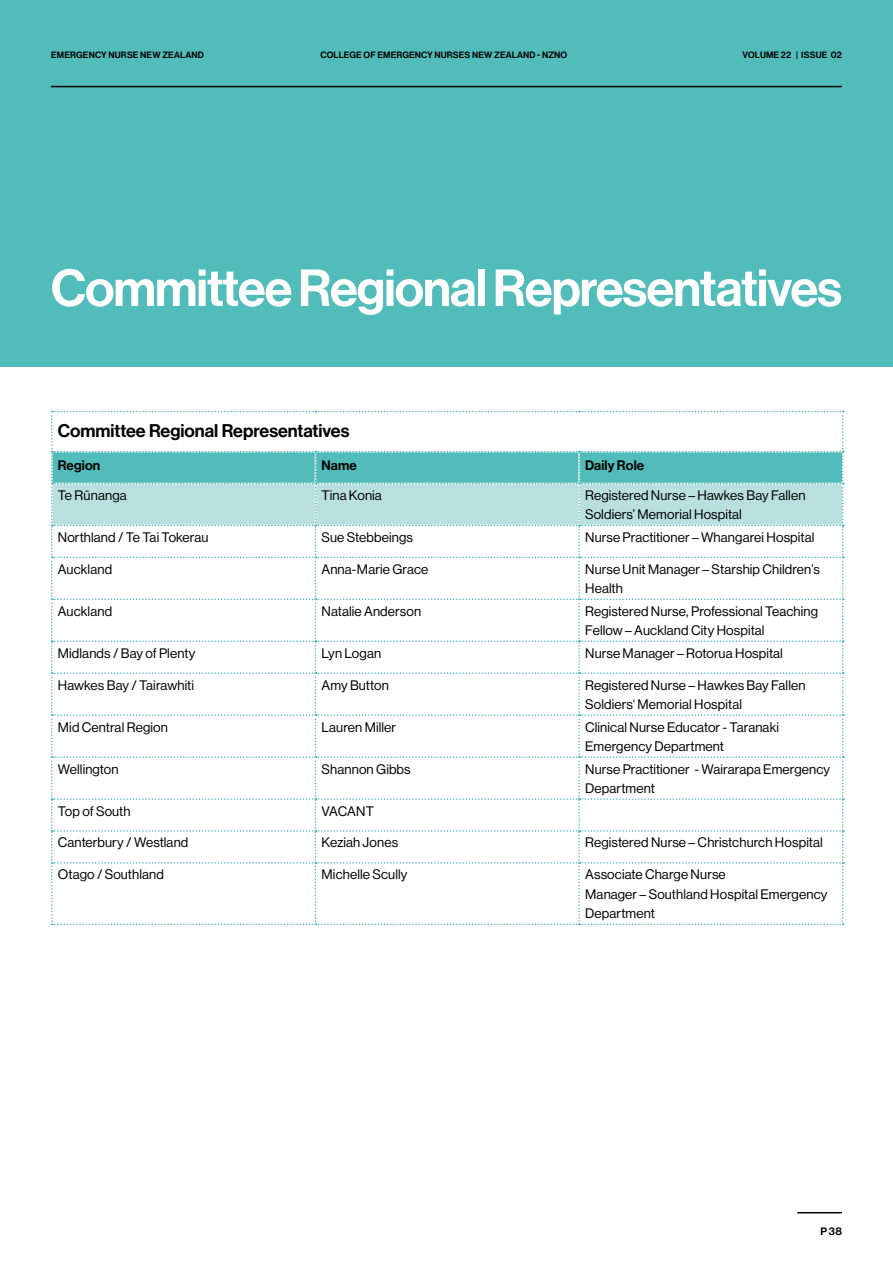
<style>
.page{position:relative;width:893px;height:1263px;background:#fff}
.page>*{position:absolute;margin:0;border:0;box-sizing:border-box;transform-origin:0 0}
.t1{font:51px "N Haas Grotesk DS Pro 65 Md";letter-spacing:-.02em;color:#fff}
.t2{font:18px "N Haas Grotesk DS Pro 65 Md";color:#000}
.t3{font:13.5px/19.5px "N Haas Grotesk DS Pro 55 Rg";letter-spacing:.01em;color:#000}
.t4{font:13.5px "N Haas Grotesk DS Pro 65 Md";letter-spacing:.01em;color:#000}
.t5{font:10.5px "N Haas Grotesk DS Pro 65 Md";color:#000}
.t6{font:9px "N Haas Grotesk DS Pro 65 Md";letter-spacing:.015em;color:#000}
</style>
<div class="page">
<div style="left:0;top:0;width:893px;height:367px;background:#51bcba"></div>
<hr style="left:51px;top:86px;width:791px;height:1px;background:#000">
<hr style="left:797px;top:1212px;width:45px;height:1px;background:#000">
<svg style="left:51px;top:411px;width:793px;height:514px"></svg>
<p class="t6" style="left:51px;top:50px;width:154px">EMERGENCY NURSE NEW ZEALAND</p>
<p class="t6" style="left:320px;top:50px;width:248px">COLLEGE OF EMERGENCY NURSES NEW ZEALAND - NZNO</p>
<p class="t6" style="left:743px;top:50px;width:101px">VOLUME 22 | ISSUE 02</p>
<h1 class="t1" style="left:51px;top:258px;width:792px">Committee Regional Representatives</h1>
<h2 class="t2" style="left:58px;top:421px;width:293px">Committee Regional Representatives</h2>
<p class="t4" style="left:58px;top:457px;width:44px">Region</p>
<p class="t4" style="left:321px;top:457px;width:37px">Name</p>
<p class="t4" style="left:585px;top:457px;width:61px">Daily Role</p>
<p class="t3" style="left:58px;top:486px;width:70px">Te Rūnanga</p>
<p class="t3" style="left:321px;top:486px;width:62px">Tina Konia</p>
<p class="t3" style="left:585px;top:486px;width:222px">Registered Nurse – Hawkes Bay Fallen<br>Soldiers’ Memorial Hospital</p>
<p class="t3" style="left:58px;top:527px;width:152px">Northland / Te Tai Tokerau</p>
<p class="t3" style="left:321px;top:527px;width:93px">Sue Stebbeings</p>
<p class="t3" style="left:585px;top:527px;width:231px">Nurse Practitioner – Whangarei Hospital</p>
<p class="t3" style="left:58px;top:559px;width:56px">Auckland</p>
<p class="t3" style="left:321px;top:559px;width:109px">Anna-Marie Grace</p>
<p class="t3" style="left:585px;top:559px;width:236px">Nurse Unit Manager – Starship Children’s<br>Health</p>
<p class="t3" style="left:58px;top:601px;width:56px">Auckland</p>
<p class="t3" style="left:321px;top:601px;width:101px">Natalie Anderson</p>
<p class="t3" style="left:585px;top:601px;width:235px">Registered Nurse, Professional Teaching<br>Fellow – Auckland City Hospital</p>
<p class="t3" style="left:58px;top:643px;width:139px">Midlands / Bay of Plenty</p>
<p class="t3" style="left:321px;top:643px;width:61px">Lyn Logan</p>
<p class="t3" style="left:585px;top:643px;width:199px">Nurse Manager – Rotorua Hospital</p>
<p class="t3" style="left:58px;top:675px;width:138px">Hawkes Bay / Tairawhiti</p>
<p class="t3" style="left:321px;top:675px;width:69px">Amy Button</p>
<p class="t3" style="left:585px;top:675px;width:222px">Registered Nurse – Hawkes Bay Fallen<br>Soldiers‘ Memorial Hospital</p>
<p class="t3" style="left:58px;top:717px;width:112px">Mid Central Region</p>
<p class="t3" style="left:321px;top:717px;width:76px">Lauren Miller</p>
<p class="t3" style="left:585px;top:717px;width:195px">Clinical Nurse Educator - Taranaki<br>Emergency Department</p>
<p class="t3" style="left:58px;top:759px;width:62px">Wellington</p>
<p class="t3" style="left:321px;top:759px;width:91px">Shannon Gibbs</p>
<p class="t3" style="left:585px;top:759px;width:246px">Nurse Practitioner - Wairarapa Emergency<br>Department</p>
<p class="t3" style="left:58px;top:801px;width:74px">Top of South</p>
<p class="t3" style="left:322px;top:801px;width:54px">VACANT</p>
<p class="t3" style="left:58px;top:833px;width:132px">Canterbury / Westland</p>
<p class="t3" style="left:322px;top:833px;width:78px">Keziah Jones</p>
<p class="t3" style="left:585px;top:833px;width:239px">Registered Nurse – Christchurch Hospital</p>
<p class="t3" style="left:58px;top:865px;width:107px">Otago / Southland</p>
<p class="t3" style="left:322px;top:865px;width:87px">Michelle Scully</p>
<p class="t3" style="left:585px;top:865px;width:244px">Associate Charge Nurse<br>Manager – Southland Hospital Emergency<br>Department</p>
<p class="t5" style="left:820px;top:1225px;width:23px">P 38</p>
</div>
